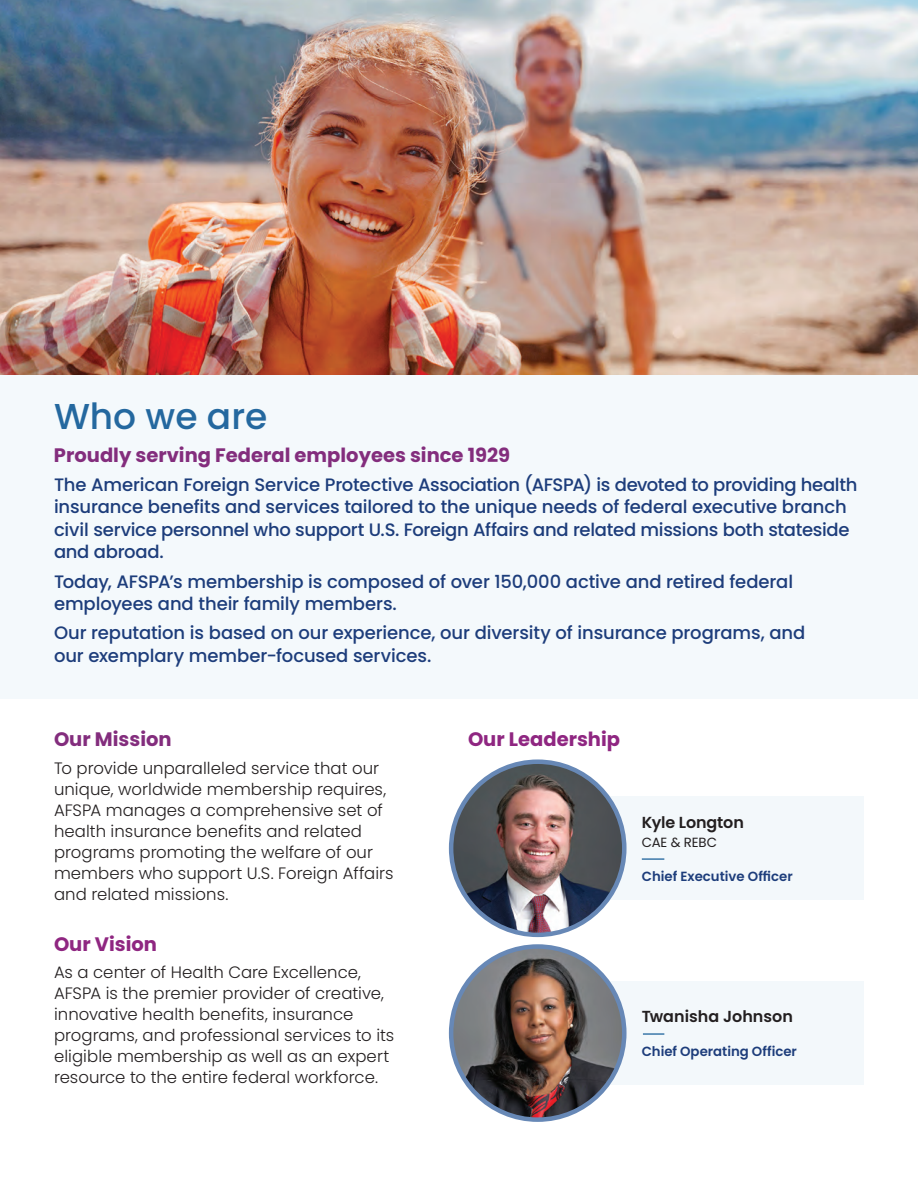
<style>
.page{position:relative;width:918px;height:1188px;background:#fff}
.page>*{position:absolute;margin:0;border:0;box-sizing:border-box;transform-origin:0 0}
.t1{font:500 36px "Poppins";color:#24689f}
.t2{font:700 19.5px "Poppins";color:#832d7d}
.t3{font:700 19.5px "Poppins";color:#8f2681}
.t4{font:500 18px/22.5px "Poppins";letter-spacing:-.01em;color:#1d3d7b}
.t5{font:300 16.5px/21.1px "Poppins";letter-spacing:.005em;color:#231f20}
.t6{font:600 15.9px "Poppins";letter-spacing:-.005em;color:#231f20}
.t7{font:600 13.35px "Poppins";color:#1d3d7b}
.t8{font:13.35px "Poppins";letter-spacing:-.005em;color:#231f20}
</style>
<div class="page">
<div style="left:0;top:330px;width:918px;height:369px;background:#f4f9fc"></div>
<div style="left:534px;top:797px;width:330px;height:103px;background:#f3f8fb"></div>
<hr style="left:642px;top:858px;width:22px;height:2px;background:#24689f">
<div style="left:547px;top:981px;width:317px;height:104px;background:#f3f8fb"></div>
<hr style="left:643px;top:1033px;width:21px;height:2px;background:#24689f">
<img style="left:0;top:0;width:918px;height:375px">
<img style="left:451px;top:762px;width:173px;height:173px;border-radius:87px">
<div style="left:449px;top:759px;width:178px;height:178px;border:4px solid #6788b6;border-radius:50%"></div>
<img style="left:451px;top:947px;width:173px;height:173px;border-radius:87px">
<div style="left:449px;top:944px;width:178px;height:178px;border:4px solid #6788b6;border-radius:50%"></div>
<h2 class="t1" style="left:54px;top:395px;width:215px">Who we are</h2>
<h3 class="t2" style="left:54px;top:444px;width:458px">Proudly serving Federal employees since 1929</h3>
<p class="t4" style="left:54px;top:473px;width:805px">The American Foreign Service Protective Association (AFSPA) is devoted to providing health insurance benefits and services tailored to the unique needs of federal executive branch civil service personnel who support U.S. Foreign Affairs and related missions both stateside and abroad.</p>
<p class="t4" style="left:54px;top:570px;width:741px">Today, AFSPA’s membership is composed of over 150,000 active and retired federal employees and their family members.</p>
<p class="t4" style="left:54px;top:622px;width:753px">Our reputation is based on our experience, our diversity of insurance programs, and our exemplary member-focused services.</p>
<h3 class="t2" style="left:54px;top:728px;width:119px">Our Mission</h3>
<p class="t5" style="left:54px;top:757px;width:341px">To provide unparalleled service that our unique, worldwide membership requires, AFSPA manages a comprehensive set of health insurance benefits and related programs promoting the welfare of our members who support U.S. Foreign Affairs and related missions.</p>
<h3 class="t3" style="left:54px;top:932px;width:105px">Our Vision</h3>
<p class="t5" style="left:54px;top:962px;width:342px">As a center of Health Care Excellence, AFSPA is the premier provider of creative, innovative health benefits, insurance programs, and professional services to its eligible membership as well as an expert resource to the entire federal workforce.</p>
<h3 class="t3" style="left:468px;top:728px;width:154px">Our Leadership</h3>
<p class="t6" style="left:642px;top:813px;width:104px">Kyle Longton</p>
<p class="t8" style="left:642px;top:835px;width:77px">CAE &amp; REBC</p>
<p class="t7" style="left:642px;top:869px;width:152px">Chief Executive Officer</p>
<p class="t6" style="left:642px;top:1008px;width:153px">Twanisha Johnson</p>
<p class="t7" style="left:642px;top:1044px;width:157px">Chief Operating Officer</p>
</div>
